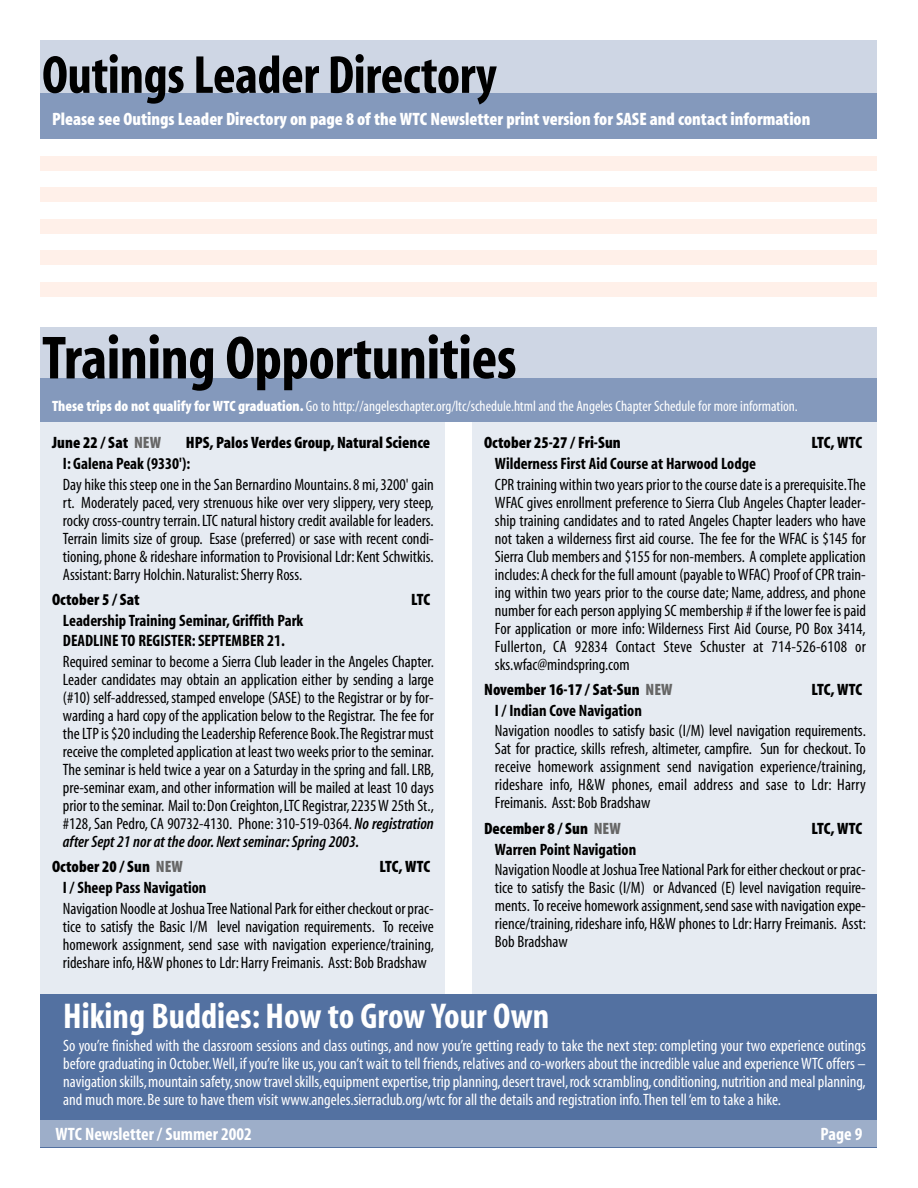
<style>
.page{position:relative;width:918px;height:1188px;background:#fff}
.page>*{position:absolute;margin:0;border:0;box-sizing:border-box;transform-origin:0 0}
.t1{font:61.5px "Myriad MM 700 300";letter-spacing:-.01em;color:#000}
.t2{font:54px "Myriad MM 700 300";letter-spacing:-.01em;color:#000}
.t3{font:36px "Myriad MM 700 300";color:#fff}
.t4{font:18px "Myriad MM 830 300";color:#fff}
.t5{font:18px "Myriad MM 700 300";color:#fff}
.t6{font:16.5px/18px "Myriad MM 400 300";color:#000;text-align:justify}
.t7{font:16.5px/18px "Myriad MM 400 300";color:#fff;text-align:justify}
.t8{font:16.5px/20.1px "Myriad MM 700 300";color:#000}
.t9{font:16.5px "Myriad MM 830 300";color:#000}
.t10{font:16.5px "Myriad MM It 565 300";color:#000}
.t11{font:15px "Myriad MM 400 300";color:#fff}
.s1{font-family:"Myriad MM 830 300"}
.s2{color:#666}
.s3{font-family:"Myriad MM It 565 300"}
</style>
<div class="page">
<div style="left:40px;top:156px;width:838px;height:15px;background:#fff0e9"></div>
<div style="left:40px;top:188px;width:838px;height:14px;background:#fff0e9"></div>
<div style="left:40px;top:219px;width:838px;height:15px;background:#fff0e9"></div>
<div style="left:40px;top:250px;width:838px;height:16px;background:#fff0e9"></div>
<div style="left:40px;top:282px;width:838px;height:15px;background:#fff0e9"></div>
<div style="left:40px;top:40px;width:838px;height:59px;background:#ced6e4"></div>
<div style="left:40px;top:93px;width:838px;height:45px;background:#8499bc"></div>
<div style="left:472px;top:340px;width:406px;height:667px;background:#e6ebf2"></div>
<div style="left:40px;top:341px;width:406px;height:664px;background:#e6ebf2"></div>
<div style="left:40px;top:994px;width:838px;height:154px;background:#5371a1"></div>
<div style="left:40px;top:1120px;width:838px;height:28px;background:#9daec9"></div>
<div style="left:40px;top:327px;width:838px;height:59px;background:#ced6e4"></div>
<div style="left:40px;top:378px;width:838px;height:44px;background:#8499bc"></div>
<h2 class="t2" style="left:42px;top:57px;width:456px">Outings Leader Directory</h2>
<p class="t4" style="left:52px;top:113px;width:760px">Please see Outings Leader Directory on page 8 of the WTC Newsletter print version for SASE and contact information</p>
<h1 class="t1" style="left:42px;top:338px;width:476px">Training Opportunities</h1>
<p class="t11" style="left:52px;top:401px;width:747px"><span class="s1">These trips do not qualify for WTC graduation.</span> Go to http://angeleschapter.org/ltc/schedule.html and the Angeles Chapter Schedule for more information.</p>
<p class="t9" style="left:52px;top:437px;width:110px">June 22 / Sat <span class="s2">NEW</span></p>
<p class="t9" style="left:186px;top:437px;width:246px">HPS, Palos Verdes Group, Natural Science</p>
<p class="t8" style="left:63px;top:455px;width:129px">I: Galena Peak (9330'):</p>
<p class="t6" style="left:63px;top:477px;width:372px">Day hike this steep one in the San Bernardino Mountains.8 mi,3200' gain rt. Moderately paced, very strenuous hike over very slippery, very steep, rocky cross-country terrain.LTC natural history credit available for leaders.<br>Terrain limits size of group. Esase (preferred) or sase with recent condi&shy;tioning, phone &amp; rideshare information to Provisional Ldr: Kent Schwitkis.<br>Assistant:Barry Holchin.Naturalist:Sherry Ross.</p>
<p class="t9" style="left:52px;top:594px;width:89px">October 5 / Sat</p>
<p class="t9" style="left:411px;top:594px;width:21px">LTC</p>
<p class="t8" style="left:63px;top:612px;width:242px">Leadership Training Seminar, Griffith Park<br>DEADLINE TO REGISTER: SEPTEMBER 21.</p>
<p class="t6" style="left:63px;top:654px;width:373px">Required seminar to become a Sierra Club leader in the Angeles Chapter.<br>Leader candidates may obtain an application either by sending a large (#10) self-addressed, stamped envelope (SASE) to the Registrar or by for&shy;warding a hard copy of the application below to the Registrar. The fee for the LTP is $20 including the Leadership Reference Book.The Registrar must receive the completed application at least two weeks prior to the seminar.<br>The seminar is held twice a year on a Saturday in the spring and fall. LRB, pre-seminar exam, and other information will be mailed at least 10 days prior to the seminar. Mail to:Don Creighton,LTC Registrar,2235 W 25th St., #128, San Pedro, CA 90732-4130. Phone: 310-519-0364. <span class="s3">No registration</span></p>
<p class="t10" style="left:63px;top:836px;width:298px">after Sept 21 nor at the door. Next seminar: Spring 2003.</p>
<p class="t9" style="left:52px;top:861px;width:132px">October 20 / Sun <span class="s2">NEW</span></p>
<p class="t9" style="left:379px;top:861px;width:52px">LTC, WTC</p>
<p class="t8" style="left:63px;top:879px;width:145px">I / Sheep Pass Navigation</p>
<p class="t6" style="left:63px;top:901px;width:372px">Navigation Noodle at Joshua Tree National Park for either checkout or prac&shy;tice to satisfy the Basic I/M level navigation requirements. To receive homework assignment, send sase with navigation experience/training, rideshare info, H&amp;W phones to Ldr:Harry Freimanis. Asst:Bob Bradshaw</p>
<p class="t9" style="left:484px;top:437px;width:138px">October 25-27 / Fri-Sun</p>
<p class="t9" style="left:812px;top:437px;width:52px">LTC, WTC</p>
<p class="t8" style="left:495px;top:455px;width:263px">Wilderness First Aid Course at Harwood Lodge</p>
<p class="t6" style="left:495px;top:477px;width:373px">CPR training within two years prior to the course date is a prerequisite.The WFAC gives enrollment preference to Sierra Club Angeles Chapter leader&shy;ship training candidates and to rated Angeles Chapter leaders who have not taken a wilderness first aid course. The fee for the WFAC is $145 for Sierra Club members and $155 for non-members. A complete application includes:A check for the full amount (payable to WFAC) Proof of CPR train&shy;ing within two years prior to the course date; Name, address, and phone number for each person applying SC membership # if the lower fee is paid For application or more info: Wilderness First Aid Course, PO Box 3414, Fullerton, CA 92834 Contact Steve Schuster at 714-526-6108 or sks.wfac@mindspring.com</p>
<p class="t9" style="left:484px;top:684px;width:190px">November 16-17 / Sat-Sun <span class="s2">NEW</span></p>
<p class="t9" style="left:811px;top:684px;width:52px">LTC, WTC</p>
<p class="t8" style="left:495px;top:702px;width:149px">I / Indian Cove Navigation</p>
<p class="t6" style="left:495px;top:724px;width:372px">Navigation noodles to satisfy basic (I/M) level navigation requirements.<br>Sat for practice, skills refresh, altimeter, campfire. Sun for checkout. To receive homework assignment send navigation experience/training, rideshare info, H&amp;W phones, email address and sase to Ldr: Harry Freimanis. Asst:Bob Bradshaw</p>
<p class="t9" style="left:484px;top:823px;width:138px">December 8 / Sun <span class="s2">NEW</span></p>
<p class="t9" style="left:811px;top:823px;width:52px">LTC, WTC</p>
<p class="t8" style="left:495px;top:841px;width:143px">Warren Point Navigation</p>
<p class="t6" style="left:495px;top:862px;width:372px">Navigation Noodle at Joshua Tree National Park for either checkout or prac&shy;tice to satisfy the Basic (I/M) or Advanced (E) level navigation require&shy;ments. To receive homework assignment,send sase with navigation expe&shy;rience/training, rideshare info, H&amp;W phones to Ldr: Harry Freimanis. Asst:<br>Bob Bradshaw</p>
<h3 class="t3" style="left:63px;top:1004px;width:488px">Hiking Buddies: How to Grow Your Own</h3>
<p class="t7" style="left:63px;top:1038px;width:804px">So you’re finished with the classroom sessions and class outings, and now you’re getting ready to take the next step: completing your two experience outings before graduating in October.Well,if you’re like us,you can’t wait to tell friends,relatives and co-workers about the incredible value and experience WTC offers – navigation skills,mountain safety,snow travel skills,equipment expertise,trip planning,desert travel,rock scrambling,conditioning,nutrition and meal planning, and much more.Be sure to have them visit www.angeles.sierraclub.org/wtc for all the details and registration info.Then tell ‘em to take a hike.</p>
<p class="t5" style="left:56px;top:1128px;width:198px">WTC Newsletter / Summer 2002</p>
<p class="t5" style="left:821px;top:1128px;width:43px">Page 9</p>
</div>
